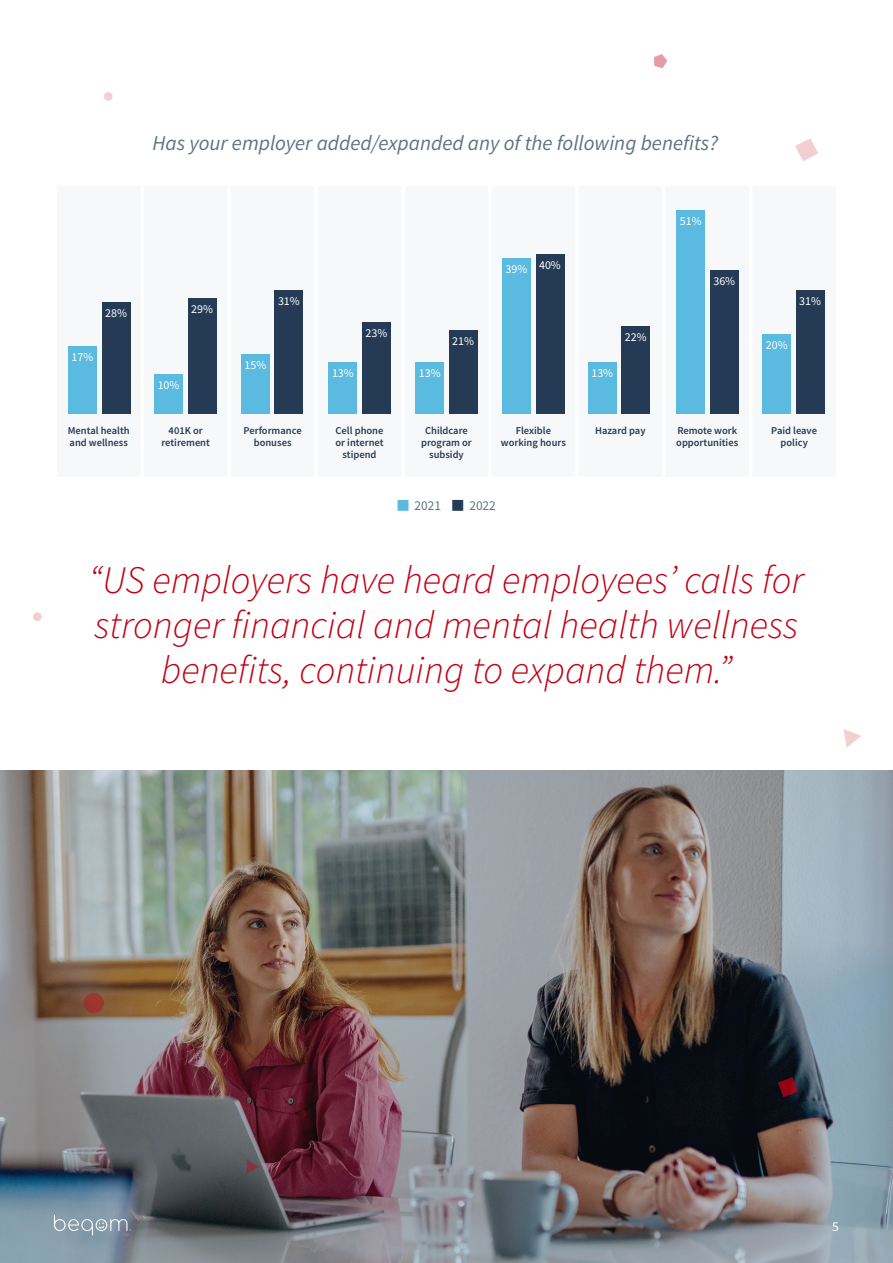
<style>
.page{position:relative;width:893px;height:1263px;background:#fff}
.page>*{position:absolute;margin:0;border:0;box-sizing:border-box;transform-origin:0 0}
.t1{font:italic 300 39px/45px "Source Sans Pro";color:#c30014;text-align:center}
.t2{font:italic 21px "Source Sans Pro";color:#607285}
.t3{font:13.5px "Source Sans Pro";color:#607285}
.t4{font:13.5px "Source Sans Pro";color:#fff}
.t5{font:12px "Source Sans Pro";color:#fff}
.t6{font:600 10.5px/12px "Source Sans Pro";color:#243a55;text-align:center}
.s1{color:#5abadf}
.s2{color:#243a55}
</style>
<div class="page">
<div style="left:54px;top:183px;width:90px;height:297px;background:#f7f8f9"></div>
<div style="left:662px;top:183px;width:90px;height:297px;background:#f7f8f9"></div>
<div style="left:749px;top:183px;width:90px;height:297px;background:#f7f8f9"></div>
<div style="left:575px;top:183px;width:90px;height:297px;background:#f7f8f9"></div>
<div style="left:402px;top:183px;width:89px;height:297px;background:#f7f8f9"></div>
<div style="left:315px;top:183px;width:89px;height:297px;background:#f7f8f9"></div>
<div style="left:141px;top:183px;width:89px;height:297px;background:#f7f8f9"></div>
<div style="left:228px;top:183px;width:89px;height:297px;background:#f7f8f9"></div>
<div style="left:489px;top:183px;width:89px;height:297px;background:#f7f8f9"></div>
<div style="left:68px;top:346px;width:29px;height:68px;background:#5abadf"></div>
<div style="left:154px;top:374px;width:29px;height:40px;background:#5abadf"></div>
<div style="left:241px;top:354px;width:29px;height:60px;background:#5abadf"></div>
<div style="left:329px;top:362px;width:28px;height:52px;background:#5abadf"></div>
<div style="left:415px;top:362px;width:29px;height:52px;background:#5abadf"></div>
<div style="left:502px;top:258px;width:29px;height:156px;background:#5abadf"></div>
<div style="left:588px;top:362px;width:28px;height:52px;background:#5abadf"></div>
<div style="left:676px;top:210px;width:29px;height:204px;background:#5abadf"></div>
<div style="left:762px;top:334px;width:29px;height:80px;background:#5abadf"></div>
<div style="left:102px;top:302px;width:28px;height:112px;background:#243a55"></div>
<div style="left:188px;top:298px;width:28px;height:116px;background:#243a55"></div>
<div style="left:275px;top:290px;width:28px;height:124px;background:#243a55"></div>
<div style="left:362px;top:322px;width:29px;height:92px;background:#243a55"></div>
<div style="left:449px;top:330px;width:28px;height:84px;background:#243a55"></div>
<div style="left:536px;top:254px;width:28px;height:160px;background:#243a55"></div>
<div style="left:622px;top:326px;width:28px;height:88px;background:#243a55"></div>
<div style="left:710px;top:270px;width:29px;height:144px;background:#243a55"></div>
<div style="left:796px;top:290px;width:28px;height:124px;background:#243a55"></div>
<img style="left:0;top:770px;width:893px;height:493px">
<svg style="left:54px;top:1215px;width:77px;height:20px;background:#94a6b3"></svg>
<svg style="left:778px;top:1077px;width:20px;height:20px"></svg>
<svg style="left:795px;top:138px;width:23px;height:23px"></svg>
<svg style="left:654px;top:54px;width:13px;height:14px"></svg>
<svg style="left:247px;top:1159px;width:12px;height:15px"></svg>
<svg style="left:843px;top:729px;width:18px;height:19px"></svg>
<svg style="left:104px;top:92px;width:9px;height:9px"></svg>
<svg style="left:33px;top:612px;width:9px;height:9px"></svg>
<div style="left:84px;top:993px;width:20px;height:20px;background:#99372e;border-radius:50%"></div>
<h2 class="t2" style="left:152px;top:129px;width:567px">Has your employer added/expanded any of the following benefits?</h2>
<p class="t5" style="left:105px;top:305px;width:23px">28%</p>
<p class="t5" style="left:191px;top:302px;width:23px">29%</p>
<p class="t5" style="left:72px;top:349px;width:23px">17%</p>
<p class="t5" style="left:158px;top:377px;width:23px">10%</p>
<p class="t5" style="left:278px;top:294px;width:23px">31%</p>
<p class="t5" style="left:244px;top:358px;width:23px">15%</p>
<p class="t5" style="left:366px;top:325px;width:23px">23%</p>
<p class="t5" style="left:332px;top:365px;width:23px">13%</p>
<p class="t5" style="left:419px;top:365px;width:23px">13%</p>
<p class="t5" style="left:452px;top:334px;width:23px">21%</p>
<p class="t5" style="left:505px;top:262px;width:23px">39%</p>
<p class="t5" style="left:539px;top:258px;width:23px">40%</p>
<p class="t5" style="left:591px;top:366px;width:23px">13%</p>
<p class="t5" style="left:625px;top:329px;width:23px">22%</p>
<p class="t5" style="left:680px;top:214px;width:23px">51%</p>
<p class="t5" style="left:713px;top:274px;width:23px">36%</p>
<p class="t5" style="left:799px;top:294px;width:23px">31%</p>
<p class="t5" style="left:766px;top:338px;width:23px">20%</p>
<p class="t6" style="left:161px;top:425px;width:50px">401K or retirement</p>
<p class="t6" style="left:244px;top:425px;width:60px">Performance bonuses</p>
<p class="t6" style="left:501px;top:425px;width:66px">Flexible working hours</p>
<p class="t6" style="left:68px;top:425px;width:63px;text-align:left">Mental health and wellness</p>
<p class="t6" style="left:676px;top:425px;width:63px;text-align:left">Remote work opportunities</p>
<p class="t6" style="left:771px;top:425px;width:47px">Paid leave policy</p>
<p class="t6" style="left:425px;top:425px;width:44px">Childcare</p>
<p class="t6" style="left:595px;top:425px;width:52px">Hazard pay</p>
<p class="t6" style="left:421px;top:437px;width:52px">program or subsidy</p>
<p class="t6" style="left:335px;top:425px;width:50px">Cell phone or internet stipend</p>
<p class="t3" style="left:397px;top:497px;width:100px"><span class="s1">■</span> 2021 <span class="s2">■</span> 2022</p>
<h1 class="t1" style="left:89px;top:557px;width:716px">“US employers have heard employees’ calls for stronger financial and mental health wellness benefits, continuing to expand them.”</h1>
<p class="t4" style="left:832px;top:1217px;width:8px">5</p>
</div>
